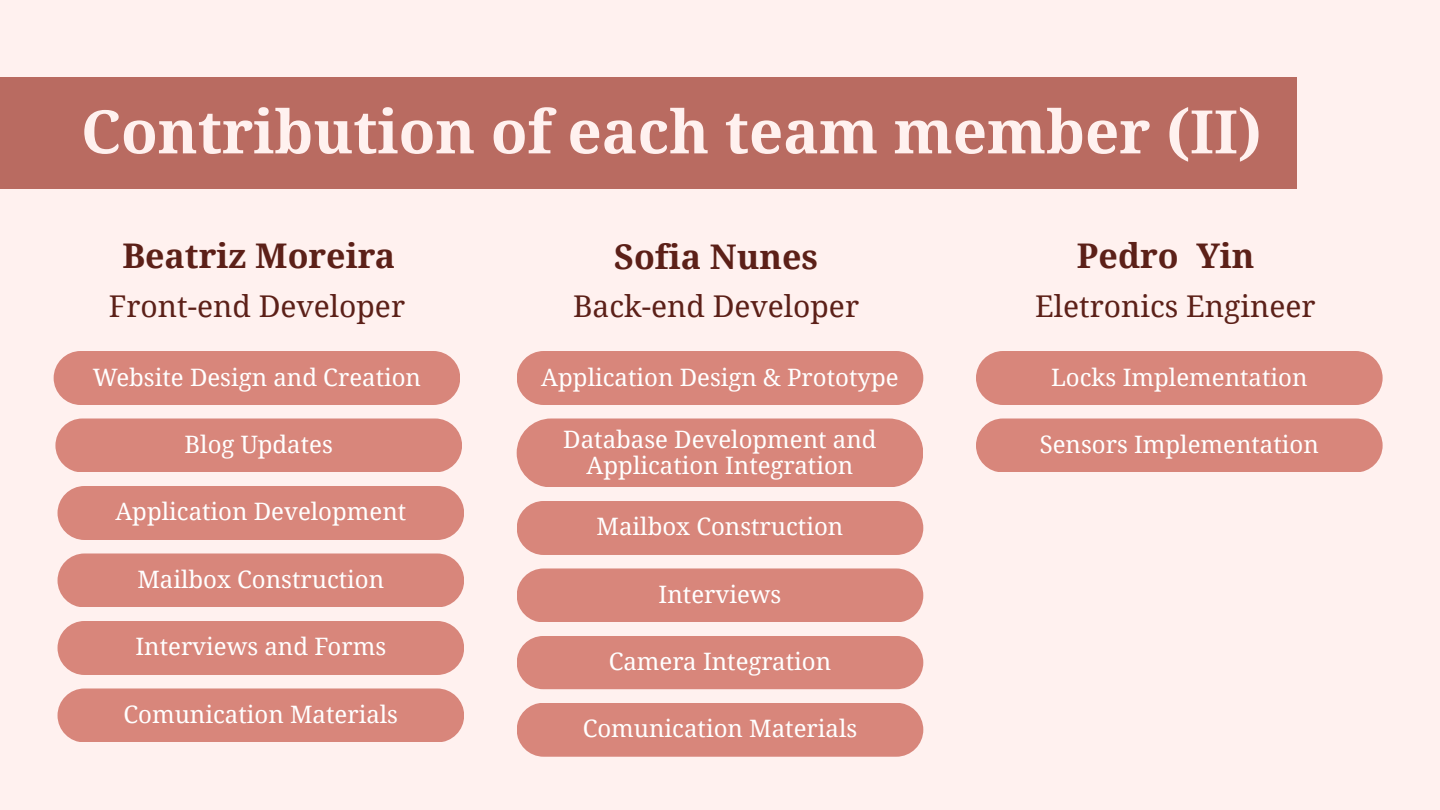
<style>
.page{position:relative;width:1440px;height:810px;background:#fff1ef}
.page>*{position:absolute;margin:0;border:0;box-sizing:border-box;transform-origin:0 0}
.t1{font:700 60px "Droid Serif";color:#fff1ef}
.t2{font:700 34px "Droid Serif";color:#5c2018}
.t3{font:30px "Droid Serif";color:#5c2018}
.t4{font:24px/26.2px "Droid Serif";color:#fff;text-align:center}
</style>
<div class="page">
<div style="left:54px;top:351px;width:406px;height:54px;background:#d8867b;border-radius:27px"></div>
<div style="left:55px;top:418px;width:407px;height:54px;background:#d8867b;border-radius:27px"></div>
<div style="left:58px;top:553px;width:406px;height:54px;background:#d8867b;border-radius:27px"></div>
<div style="left:58px;top:486px;width:406px;height:54px;background:#d8867b;border-radius:27px"></div>
<div style="left:517px;top:501px;width:406px;height:54px;background:#d8867b;border-radius:27px"></div>
<div style="left:517px;top:418px;width:406px;height:69px;background:#d8867b;border-radius:34px"></div>
<div style="left:0;top:78px;width:1297px;height:111px;background:#b96b61"></div>
<div style="left:517px;top:351px;width:406px;height:54px;background:#d8867b;border-radius:27px"></div>
<div style="left:517px;top:636px;width:406px;height:53px;background:#d8867b;border-radius:27px"></div>
<div style="left:976px;top:351px;width:407px;height:54px;background:#d8867b;border-radius:27px"></div>
<div style="left:517px;top:703px;width:406px;height:54px;background:#d8867b;border-radius:27px"></div>
<div style="left:976px;top:418px;width:407px;height:54px;background:#d8867b;border-radius:27px"></div>
<div style="left:58px;top:621px;width:406px;height:54px;background:#d8867b;border-radius:27px"></div>
<div style="left:517px;top:568px;width:406px;height:54px;background:#d8867b;border-radius:27px"></div>
<div style="left:58px;top:688px;width:406px;height:54px;background:#d8867b;border-radius:27px"></div>
<p class="t1" style="left:81px;top:98px;width:1182px">Contribution of each team member (II)</p>
<p class="t2" style="left:122px;top:237px;width:274px">Beatriz Moreira</p>
<p class="t2" style="left:614px;top:237px;width:205px">Sofia Nunes</p>
<p class="t2" style="left:1077px;top:237px;width:179px">Pedro Yin</p>
<h2 class="t3" style="left:109px;top:289px;width:298px">Front-end Developer</h2>
<h2 class="t3" style="left:573px;top:289px;width:288px">Back-end Developer</h2>
<h3 class="t3" style="left:1035px;top:289px;width:282px">Eletronics Engineer</h3>
<h1 class="t4" style="left:93px;top:364px;width:330px">Website Design and Creation</h1>
<h2 class="t4" style="left:185px;top:432px;width:150px">Blog Updates</h2>
<h3 class="t4" style="left:115px;top:499px;width:292px">Application Development</h3>
<h3 class="t4" style="left:137px;top:567px;width:248px">Mailbox Construction</h3>
<p class="t4" style="left:135px;top:634px;width:252px">Interviews and Forms</p>
<p class="t4" style="left:124px;top:702px;width:276px">Comunication Materials</p>
<p class="t4" style="left:541px;top:364px;width:359px">Application Design &amp; Prototype</p>
<p class="t4" style="left:563px;top:426px;width:315px">Database Development and<br>Application Integration</p>
<p class="t4" style="left:597px;top:514px;width:248px">Mailbox Construction</p>
<p class="t4" style="left:659px;top:582px;width:124px">Interviews</p>
<p class="t4" style="left:609px;top:649px;width:224px">Camera Integration</p>
<p class="t4" style="left:583px;top:716px;width:276px">Comunication Materials</p>
<p class="t4" style="left:1051px;top:364px;width:258px">Locks Implementation</p>
<p class="t4" style="left:1040px;top:432px;width:281px">Sensors Implementation</p>
</div>
